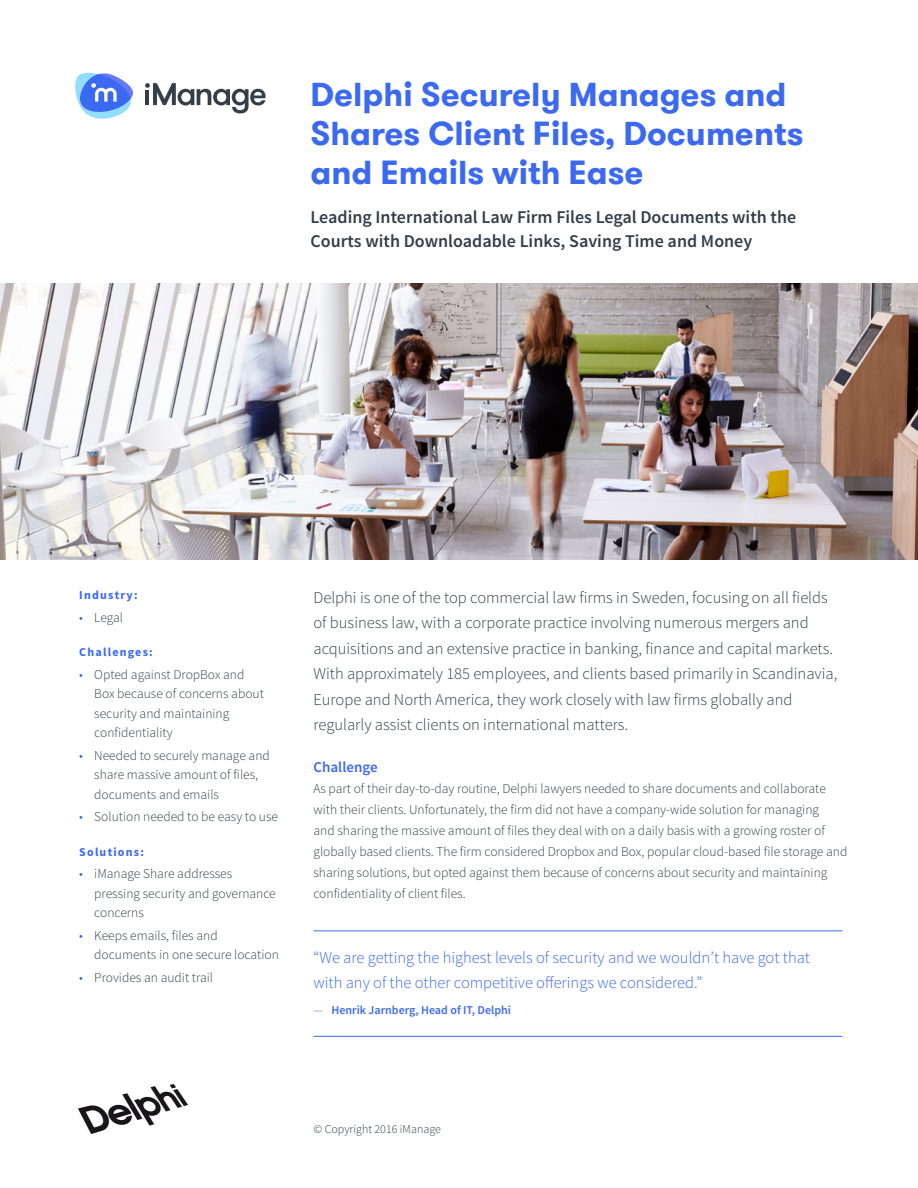
<style>
.page{position:relative;width:918px;height:1188px;background:#fff}
.page>*{position:absolute;margin:0;border:0;box-sizing:border-box;transform-origin:0 0}
.t1{font:700 33px/39px "GT Walsheim";color:#3b69f2}
.t2{font:600 18px/24px "Source Sans Pro";color:#333e48}
.t3{font:300 16.5px/25.5px "Source Sans Pro";color:#333e48}
.t4{font:300 16.5px/25.5px "Source Sans Pro";color:#3b69f2}
.t5{font:600 15px "Source Sans Pro";color:#3b69f2}
.t6{font:300 13.5px/19.5px "Source Sans Pro";color:#333e48}
.t7{font:600 12px "Source Sans Pro";color:#3b69f2}
.t8{font:700 12px "Source Sans Pro";letter-spacing:.1em;color:#3b69f2}
.t9{font:300 12px "Source Sans Pro";color:#333e48}
.s1{color:#3b69f2}
.s2{font-weight:300}
</style>
<div class="page">
<hr style="left:314px;top:931px;width:528px;height:1px;background:#3b69f2">
<hr style="left:314px;top:1036px;width:528px;height:1px;background:#3b69f2">
<svg style="left:75px;top:72px;width:191px;height:47px"></svg>
<img style="left:0;top:284px;width:918px;height:276px">
<img style="left:79px;top:1084px;width:108px;height:49px">
<h1 class="t1" style="left:310px;top:75px;width:495px">Delphi Securely Manages and<br>Shares Client Files, Documents and Emails with Ease</h1>
<h2 class="t2" style="left:310px;top:206px;width:487px">Leading International Law Firm Files Legal Documents with the<br>Courts with Downloadable Links, Saving Time and Money</h2>
<p class="t8" style="left:79px;top:588px;width:60px">Industry:</p>
<p class="t6" style="left:79px;top:608px;width:45px"><span class="s1">•</span> Legal</p>
<p class="t8" style="left:79px;top:645px;width:75px">Challenges:</p>
<p class="t6" style="left:94px;top:665px;width:171px;text-indent:-15px"><span class="s1">•</span> Opted against DropBox and<br>Box because of concerns about security and maintaining confidentiality</p>
<p class="t6" style="left:94px;top:746px;width:177px;text-indent:-15px"><span class="s1">•</span> Needed to securely manage and share massive amount of files, documents and emails</p>
<p class="t6" style="left:79px;top:807px;width:200px"><span class="s1">•</span> Solution needed to be easy to use</p>
<p class="t8" style="left:79px;top:844px;width:66px">Solutions:</p>
<p class="t6" style="left:94px;top:864px;width:183px;text-indent:-15px"><span class="s1">•</span> iManage Share addresses pressing security and governance concerns</p>
<p class="t6" style="left:94px;top:926px;width:186px;text-indent:-15px"><span class="s1">•</span> Keeps emails, files and documents in one secure location</p>
<p class="t6" style="left:79px;top:968px;width:135px"><span class="s1">•</span> Provides an audit trail</p>
<p class="t3" style="left:314px;top:584px;width:525px">Delphi is one of the top commercial law firms in Sweden, focusing on all fields of business law, with a corporate practice involving numerous mergers and acquisitions and an extensive practice in banking, finance and capital markets.<br>With approximately 185 employees, and clients based primarily in Scandinavia, Europe and North America, they work closely with law firms globally and regularly assist clients on international matters.</p>
<p class="t5" style="left:314px;top:758px;width:66px">Challenge</p>
<p class="t6" style="left:314px;top:778px;width:535px;line-height:21px">As part of their day-to-day routine, Delphi lawyers needed to share documents and collaborate with their clients. Unfortunately, the firm did not have a company-wide solution for managing<br>and sharing the massive amount of files they deal with on a daily basis with a growing roster of globally based clients. The firm considered Dropbox and Box, popular cloud-based file storage and sharing solutions, but opted against them because of concerns about security and maintaining confidentiality of client files.</p>
<p class="t4" style="left:314px;top:944px;width:498px">“We are getting the highest levels of security and we wouldn’t have got that with any of the other competitive offerings we considered.”</p>
<p class="t7" style="left:313px;top:1002px;width:199px"><span class="s2">—</span> Henrik Jarnberg, Head of IT, Delphi</p>
<p class="t9" style="left:314px;top:1122px;width:129px">© Copyright 2016 iManage</p>
</div>
